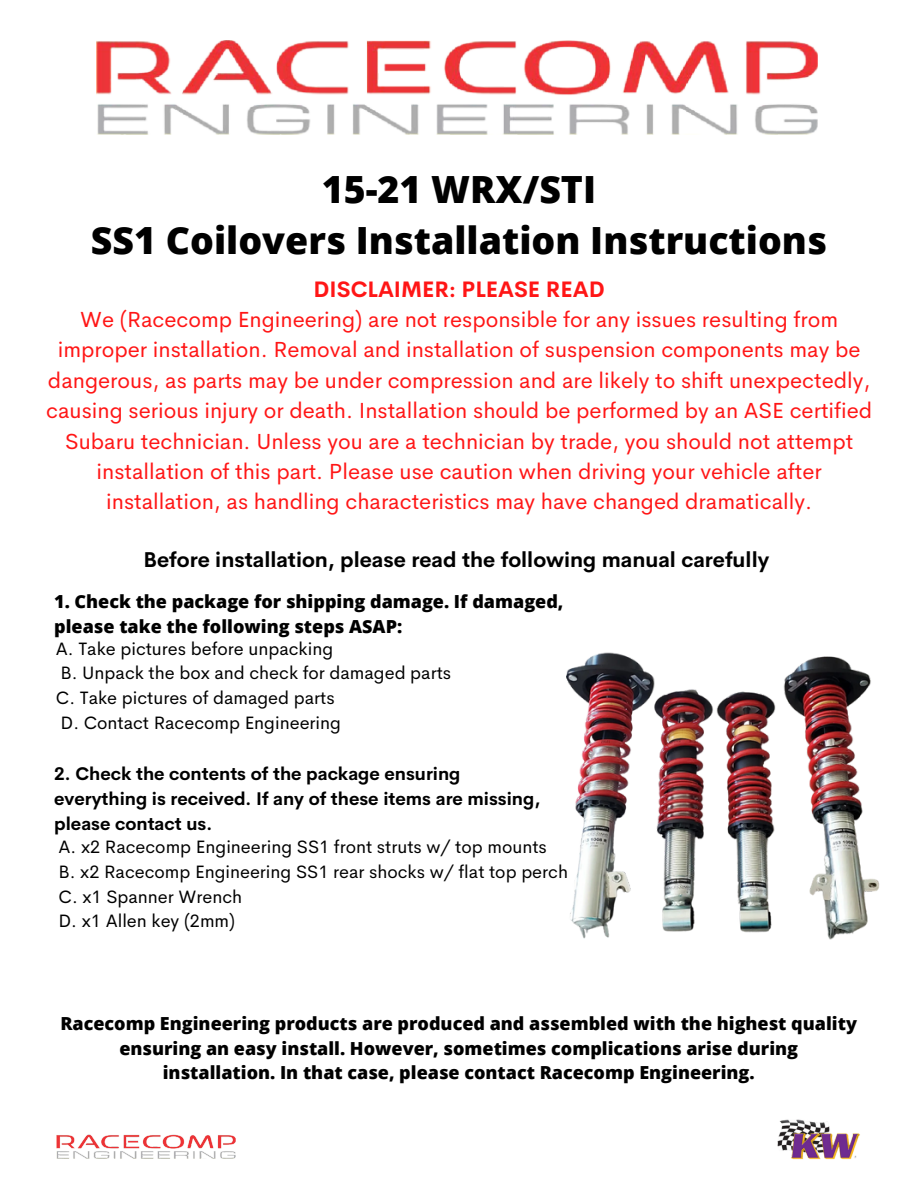
<style>
.page{position:relative;width:918px;height:1188px;background:#fff}
.page>*{position:absolute;margin:0;border:0;box-sizing:border-box;transform-origin:0 0}
.t1{font:800 37.5px/51.8px "Open Sans";color:#000;text-align:center}
.t2{font:21.9px/30.3px "Cerebri Sans";color:#ff1616;text-align:center}
.t3{font:700 21px "Cerebri Sans";color:#000}
.t4{font:800 18px/24.8px "Open Sans";color:#000}
.t5{font:18px "Cerebri Sans";color:#000}
.t6{font:700 18px/24.8px "Cerebri Sans";color:#000}
.s1{font-weight:700}
</style>
<div class="page">
<img style="left:777px;top:1119px;width:83px;height:40px">
<img style="left:96px;top:40px;width:722px;height:95px">
<img style="left:56px;top:1135px;width:180px;height:24px">
<img style="left:567px;top:652px;width:313px;height:288px">
<h3 class="t1" style="left:91px;top:162px;width:738px">15-21 WRX/STI<br>SS1 Coilovers Installation Instructions</h3>
<p class="t2" style="left:46px;top:274px;width:828px"><span class="s1">DISCLAIMER: PLEASE READ<br></span>We (Racecomp Engineering) are not responsible for any issues resulting from improper installation. Removal and installation of suspension components may be dangerous, as parts may be under compression and are likely to shift unexpectedly, causing serious injury or death. Installation should be performed by an ASE certified Subaru technician. Unless you are a technician by trade, you should not attempt installation of this part. Please use caution when driving your vehicle after installation, as handling characteristics may have changed dramatically.</p>
<p class="t3" style="left:144px;top:546px;width:627px">Before installation, please read the following manual carefully</p>
<h2 class="t4" style="left:54px;top:589px;width:511px">1. Check the package for shipping damage. If damaged, please take the following steps ASAP:</h2>
<p class="t5" style="left:56px;top:637px;width:279px">A. Take pictures before unpacking</p>
<h4 class="t5" style="left:61px;top:661px;width:392px">B. Unpack the box and check for damaged parts</h4>
<p class="t5" style="left:56px;top:686px;width:280px">C. Take pictures of damaged parts</p>
<p class="t5" style="left:61px;top:711px;width:282px">D. Contact Racecomp Engineering</p>
<p class="t6" style="left:54px;top:762px;width:488px">2. Check the contents of the package ensuring everything is received. If any of these items are missing, please contact us.</p>
<p class="t5" style="left:59px;top:835px;width:490px">A. x2 Racecomp Engineering SS1 front struts w/ top mounts</p>
<p class="t5" style="left:59px;top:860px;width:511px">B. x2 Racecomp Engineering SS1 rear shocks w/ flat top perch</p>
<h4 class="t5" style="left:59px;top:885px;width:185px">C. x1 Spanner Wrench</h4>
<p class="t5" style="left:59px;top:909px;width:178px">D. x1 Allen key (2mm)</p>
<p class="t4" style="left:60px;top:1010px;width:798px;text-align:center">Racecomp Engineering products are produced and assembled with the highest quality ensuring an easy install. However, sometimes complications arise during<br>installation. In that case, please contact Racecomp Engineering.</p>
</div>
